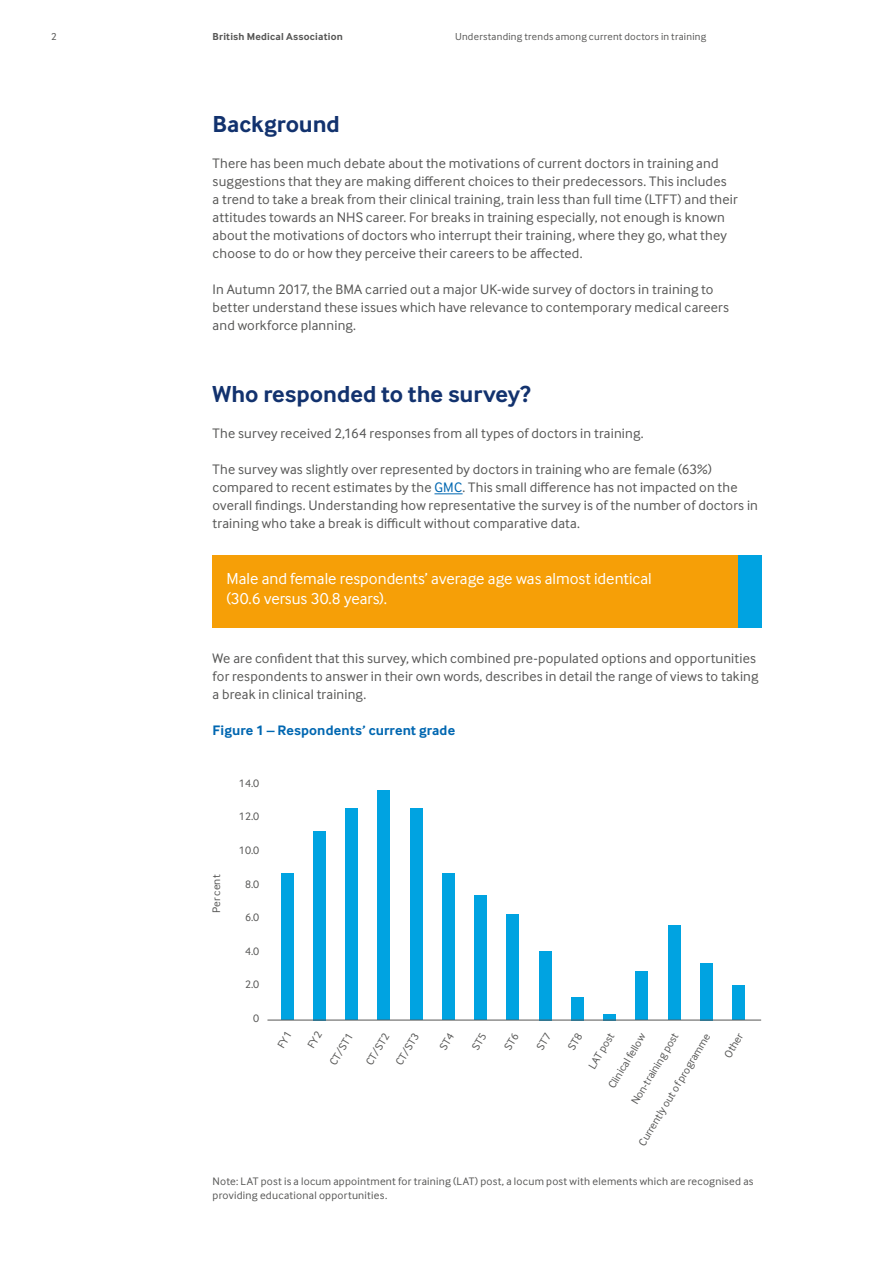
<style>
.page{position:relative;width:893px;height:1263px;background:#fff}
.page>*{position:absolute;margin:0;border:0;box-sizing:border-box;transform-origin:0 0}
.t1{font:700 24px "Inter Face";color:#12326e}
.t2{font:16.5px/19.5px "Inter Face";color:#fff}
.t3{font:14.25px/18px "Inter Face";letter-spacing:.01em;color:#575756}
.t4{font:700 14.25px "Inter Face";letter-spacing:.01em;color:#0067b1}
.t5{font:11.25px/13.5px "Inter Face";letter-spacing:.02em;color:#575756}
.t6{font:10.5px "Inter Face";letter-spacing:.025em;color:#575756}
.t7{font:700 10.5px "Inter Face";letter-spacing:.02em;color:#575756}
.s1{color:#0067b1}
</style>
<div class="page">
<svg style="left:434px;top:494px;width:29px;height:1px"></svg>
<div style="left:213px;top:555px;width:525px;height:72px;background:#f69f07"></div>
<div style="left:738px;top:555px;width:23px;height:72px;background:#00a3e1"></div>
<div style="left:281px;top:873px;width:12px;height:147px;background:#00a3e1"></div>
<div style="left:313px;top:831px;width:13px;height:189px;background:#00a3e1"></div>
<div style="left:345px;top:808px;width:13px;height:212px;background:#00a3e1"></div>
<div style="left:377px;top:790px;width:13px;height:230px;background:#00a3e1"></div>
<div style="left:410px;top:808px;width:12px;height:212px;background:#00a3e1"></div>
<div style="left:442px;top:873px;width:13px;height:147px;background:#00a3e1"></div>
<div style="left:474px;top:895px;width:13px;height:125px;background:#00a3e1"></div>
<div style="left:506px;top:914px;width:13px;height:106px;background:#00a3e1"></div>
<div style="left:539px;top:951px;width:12px;height:69px;background:#00a3e1"></div>
<div style="left:571px;top:997px;width:13px;height:23px;background:#00a3e1"></div>
<div style="left:603px;top:1014px;width:13px;height:6px;background:#00a3e1"></div>
<div style="left:635px;top:971px;width:13px;height:49px;background:#00a3e1"></div>
<div style="left:668px;top:925px;width:12px;height:95px;background:#00a3e1"></div>
<div style="left:700px;top:963px;width:13px;height:57px;background:#00a3e1"></div>
<div style="left:732px;top:985px;width:13px;height:35px;background:#00a3e1"></div>
<hr style="left:267px;top:1020px;width:494px;height:1px;background:#575756">
<p class="t6" style="left:51px;top:31px;width:7px">2</p>
<p class="t7" style="left:213px;top:30px;width:132px">British Medical Association</p>
<p class="t6" style="left:455px;top:31px;width:253px">Understanding trends among current doctors in training</p>
<h1 class="t1" style="left:213px;top:110px;width:129px">Background</h1>
<p class="t3" style="left:213px;top:154px;width:526px">There has been much debate about the motivations of current doctors in training and suggestions that they are making different choices to their predecessors. This includes<br>a trend to take a break from their clinical training, train less than full time (LTFT) and their attitudes towards an NHS career. For breaks in training especially, not enough is known about the motivations of doctors who interrupt their training, where they go, what they choose to do or how they perceive their careers to be affected.</p>
<p class="t3" style="left:213px;top:280px;width:518px">In Autumn 2017, the BMA carried out a major UK-wide survey of doctors in training to better understand these issues which have relevance to contemporary medical careers and workforce planning.</p>
<h1 class="t1" style="left:213px;top:380px;width:320px">Who responded to the survey?</h1>
<p class="t3" style="left:213px;top:424px;width:432px">The survey received 2,164 responses from all types of doctors in training.</p>
<p class="t3" style="left:213px;top:460px;width:547px">The survey was slightly over represented by doctors in training who are female (63%) compared to recent estimates by the <span class="s1">GMC</span>. This small difference has not impacted on the overall findings. Understanding how representative the survey is of the number of doctors in training who take a break is difficult without comparative data.</p>
<p class="t2" style="left:226px;top:569px;width:427px">Male and female respondents’ average age was almost identical (30.6 versus 30.8 years).</p>
<p class="t3" style="left:213px;top:649px;width:547px">We are confident that this survey, which combined pre-populated options and opportunities for respondents to answer in their own words, describes in detail the range of views to taking a break in clinical training.</p>
<p class="t4" style="left:213px;top:722px;width:244px">Figure 1 – Respondents’ current grade</p>
<p class="t5" style="left:210px;top:913px;width:40px;rotate:-90deg">Per cent</p>
<p class="t5" style="left:239px;top:776px;width:22px">14.0</p>
<p class="t5" style="left:239px;top:810px;width:22px">12.0</p>
<p class="t5" style="left:239px;top:843px;width:22px">10.0</p>
<p class="t5" style="left:245px;top:877px;width:16px">8.0</p>
<p class="t5" style="left:245px;top:911px;width:16px">6.0</p>
<p class="t5" style="left:245px;top:944px;width:16px">4.0</p>
<p class="t5" style="left:245px;top:978px;width:16px">2.0</p>
<p class="t5" style="left:253px;top:1011px;width:8px">0</p>
<p class="t5" style="left:628px;top:1100px;width:82px;rotate:-59deg">Non-training post</p>
<p class="t5" style="left:326px;top:1061px;width:37px;rotate:-59deg">CT/ST1</p>
<p class="t5" style="left:363px;top:1061px;width:37px;rotate:-59deg">CT/ST2</p>
<p class="t5" style="left:392px;top:1061px;width:37px;rotate:-59deg">CT/ST3</p>
<p class="t5" style="left:585px;top:1064px;width:41px;rotate:-59deg">LAT post</p>
<p class="t5" style="left:635px;top:1141px;width:130px;rotate:-59deg">Currently out of programme</p>
<p class="t5" style="left:721px;top:1053px;width:28px;rotate:-59deg">Other</p>
<p class="t5" style="left:605px;top:1084px;width:64px;rotate:-59deg">Clinical fellow</p>
<p class="t5" style="left:213px;top:1174px;width:542px">Note: LAT post is a locum appointment for training (LAT) post, a locum post with elements which are recognised as providing educational opportunities.</p>
</div>
